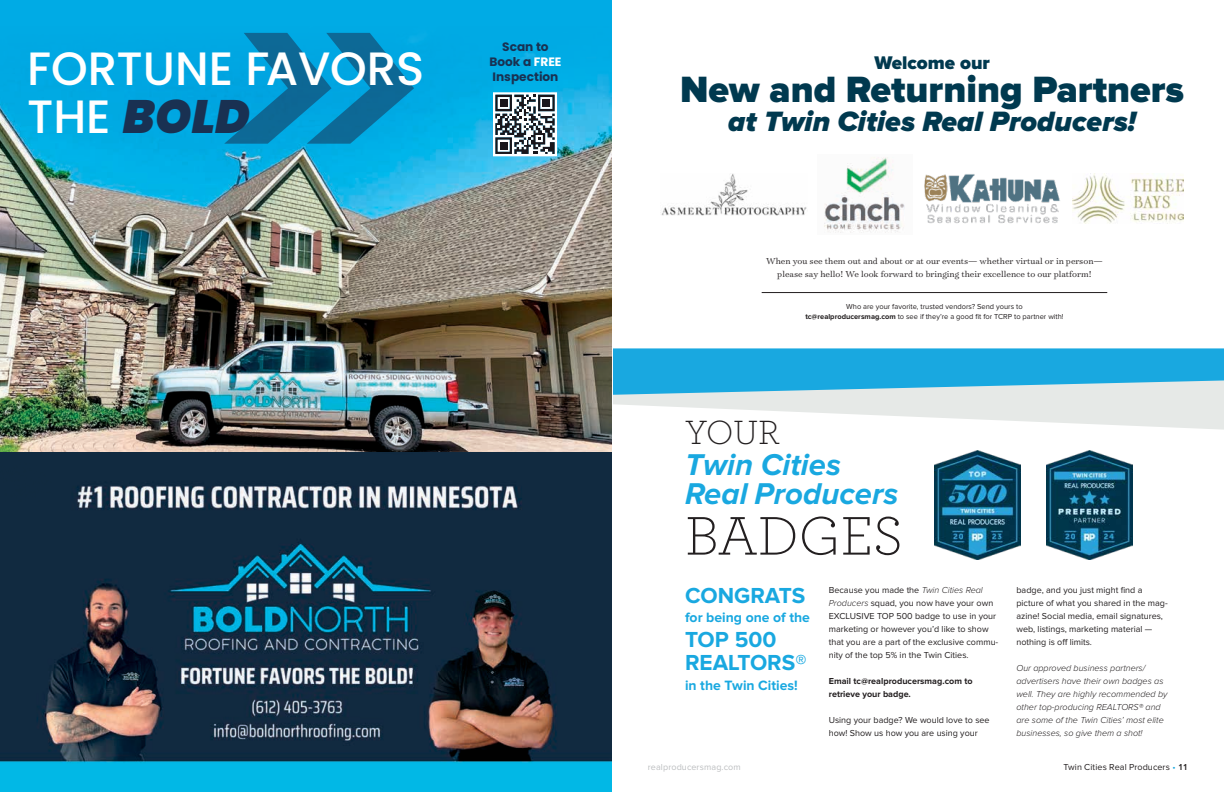
<style>
.page{position:relative;width:1224px;height:792px;background:#fff}
.page>*{position:absolute;margin:0;border:0;box-sizing:border-box;transform-origin:0 0}
.t1{font:300 57px "Archer Pro";color:#231f20}
.t2{font:500 46.7px/48.7px "Poppins";color:#fff}
.t3{font:900 37.9px "Proxima Nova";color:#00394f}
.t4{font:300 35.3px "Archer Pro";color:#231f20}
.t5{font:italic 700 31.2px/29.4px "Proxima Nova";color:#19a8e0}
.t6{font:italic 900 29px "Proxima Nova";color:#00394f}
.t7{font:700 22.5px/23px "Proxima Nova";color:#19a8e0}
.t8{font:900 19px "Proxima Nova";color:#00394f}
.t9{font:700 14px "Proxima Nova";color:#19a8e0}
.t10{font:700 12.1px/14.5px "Poppins";color:#193152;text-align:center}
.t11{font:300 9.8px/13px "Surveyor Text";color:#231f20;text-align:center}
.t12{font:9px/13px "Proxima Nova";color:#231f20}
.t13{font:italic 300 9px/13px "Proxima Nova";color:#231f20}
.t14{font:700 9px/13px "Proxima Nova";color:#231f20}
.t15{font:9px "Proxima Nova";letter-spacing:.01em;color:#bcbec0}
.t16{font:7.5px/10px "Proxima Nova";color:#231f20;text-align:center}
.s1{font-weight:900;font-style:italic;color:#193152}
.s2{color:#fff}
.s3{font-weight:700}
.s4{font-weight:300;font-style:italic}
.s5{color:#19a8e0}
.s6{font-weight:600}
</style>
<div class="page">
<hr style="left:762px;top:292px;width:345px;height:1px;background:#231f20">
<svg style="left:613px;top:348px;width:611px;height:82px"></svg>
<img style="left:935px;top:450px;width:86px;height:110px">
<img style="left:1047px;top:450px;width:86px;height:110px">
<div style="left:0;top:0;width:612px;height:216px;background:#00abe5"></div>
<img style="left:0;top:32px;width:612px;height:421px">
<svg style="left:224px;top:33px;width:190px;height:111px"></svg>
<svg style="left:493px;top:92px;width:64px;height:64px;background:#8d9499"></svg>
<img style="left:0;top:453px;width:612px;height:339px">
<img style="left:1073px;top:173px;width:110px;height:51px">
<img style="left:924px;top:174px;width:136px;height:49px">
<img style="left:824px;top:157px;width:81px;height:76px">
<img style="left:661px;top:174px;width:146px;height:41px">
<h2 class="t2" style="left:27px;top:44px;width:399px">FORTUNE FAVORS<br>THE <span class="s1">BOLD</span></h2>
<h3 class="t10" style="left:490px;top:40px;width:73px">Scan to<br>Book a <span class="s2">FREE<br></span>Inspection</h3>
<h3 class="t8" style="left:875px;top:54px;width:117px">Welcome our</h3>
<h3 class="t3" style="left:680px;top:72px;width:506px">New and Returning Partners</h3>
<h3 class="t6" style="left:728px;top:105px;width:409px">at Twin Cities Real Producers!</h3>
<p class="t11" style="left:766px;top:254px;width:338px">When you see them out and about or at our events— whether virtual or in person— please say hello! We look forward to bringing their excellence to our platform!</p>
<p class="t16" style="left:805px;top:301px;width:260px">Who are your favorite, trusted vendors? Send yours to <span class="s3">tc@realproducersmag.com</span> to see if they’re a good fit for TCRP to partner with!</p>
<h3 class="t4" style="left:685px;top:410px;width:96px">YOUR</h3>
<h3 class="t5" style="left:685px;top:451px;width:215px">Twin Cities<br>Real Producers</h3>
<h1 class="t1" style="left:685px;top:498px;width:219px">BADGES</h1>
<h3 class="t7" style="left:685px;top:585px;width:122px">CONGRATS</h3>
<h3 class="t9" style="left:685px;top:611px;width:126px">for being one of the</h3>
<h3 class="t7" style="left:685px;top:629px;width:123px">TOP 500<br>REALTORS®</h3>
<h3 class="t9" style="left:685px;top:679px;width:114px">in the Twin Cities!</h3>
<p class="t12" style="left:829px;top:583px;width:171px">Because you made the <span class="s4">Twin Cities Real Producers</span> squad, you now have your own EXCLUSIVE TOP 500 badge to use in your marketing or however you’d like to show that you are a part of the exclusive commu&shy;nity of the top 5% in the Twin Cities.</p>
<p class="t14" style="left:829px;top:674px;width:145px">Email tc@realproducersmag.com to retrieve your badge.</p>
<p class="t12" style="left:829px;top:713px;width:162px">Using your badge? We would love to see how! Show us how you are using your</p>
<p class="t12" style="left:1016px;top:583px;width:153px">badge, and you just might find a picture of what you shared in the mag&shy;azine! Social media, email signatures, web, listings, marketing material — nothing is off limits.</p>
<p class="t13" style="left:1016px;top:661px;width:153px">Our approved business partners/ advertisers have their own badges as well. They are highly recommended by other top-producing REALTORS® and are some of the Twin Cities’ most elite businesses, so give them a shot!</p>
<p class="t15" style="left:648px;top:762px;width:94px">realproducersmag.com</p>
<p class="t12" style="left:1064px;top:761px;width:126px">Twin Cities Real Producers <span class="s5">•</span> <span class="s6">11</span></p>
</div>
